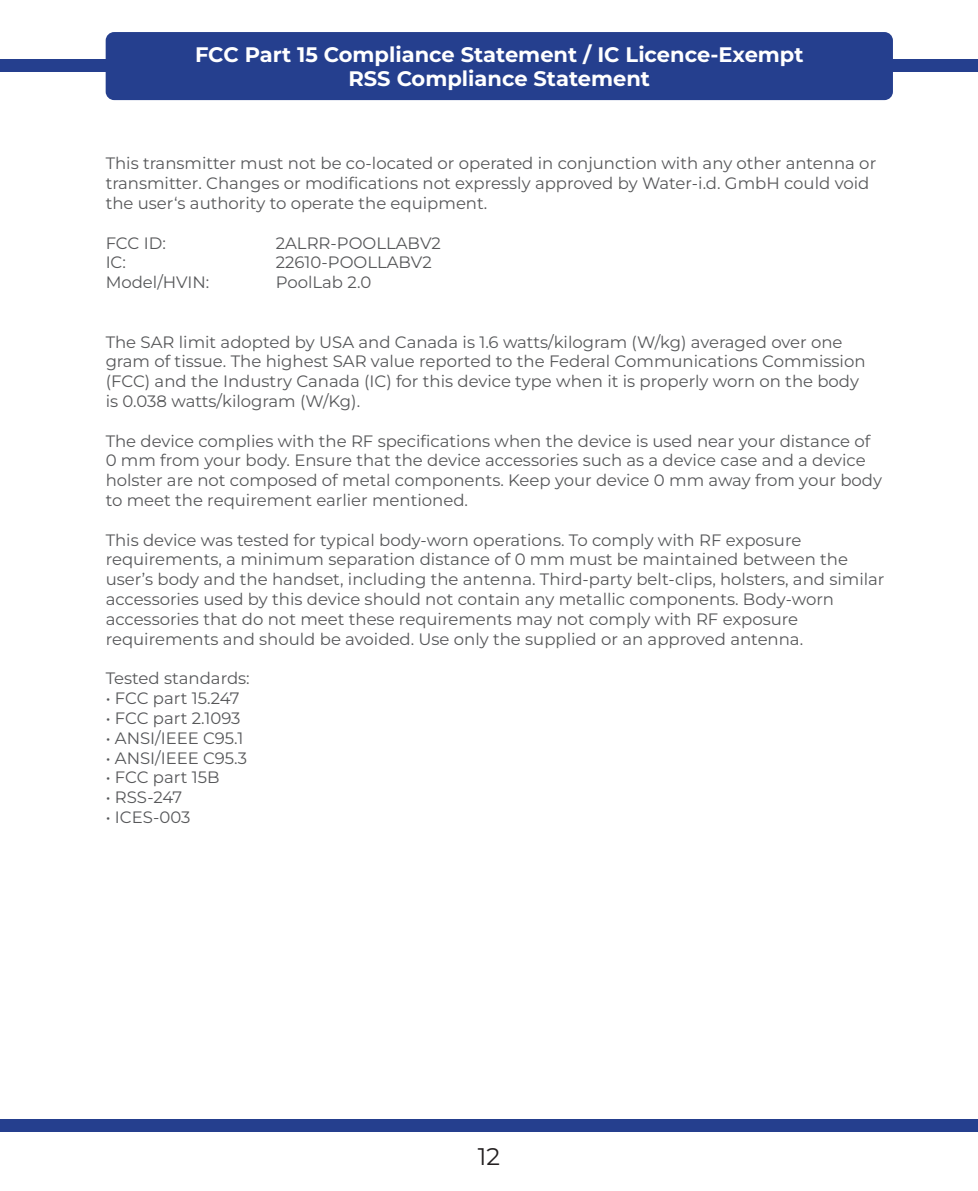
<style>
.page{position:relative;width:978px;height:1191px;background:#fff}
.page>*{position:absolute;margin:0;border:0;box-sizing:border-box;transform-origin:0 0}
.t1{font:24px "Montserrat";color:#231f20}
.t2{font:700 21px "Montserrat";color:#fff}
.t3{font:16.5px/19.8px "Montserrat";color:#57585a}
</style>
<div class="page">
<div style="left:0;top:60px;width:978px;height:12px;background:#253f8e"></div>
<div style="left:0;top:1119px;width:978px;height:12px;background:#253f8e"></div>
<div style="left:106px;top:32px;width:787px;height:68px;background:#253f8e;border-radius:9px"></div>
<p class="t2" style="left:195px;top:40px;width:610px">FCC Part 15 Compliance Statement / IC Licence-Exempt</p>
<p class="t2" style="left:348px;top:64px;width:303px">RSS Compliance Statement</p>
<p class="t3" style="left:106px;top:153px;width:772px">This transmitter must not be co-located or operated in conjunction with any other antenna or transmitter. Changes or modifications not expressly approved by Water-i.d. GmbH could void the user‘s authority to operate the equipment.</p>
<p class="t3" style="left:106px;top:232px;width:62px">FCC ID:</p>
<p class="t3" style="left:276px;top:232px;width:167px">2ALRR-POOLLABV2</p>
<p class="t3" style="left:106px;top:252px;width:22px">IC:</p>
<p class="t3" style="left:276px;top:252px;width:158px">22610-POOLLABV2</p>
<p class="t3" style="left:106px;top:272px;width:105px">Model/HVIN:</p>
<p class="t3" style="left:276px;top:272px;width:97px">PoolLab 2.0</p>
<p class="t3" style="left:106px;top:331px;width:738px">The SAR limit adopted by USA and Canada is 1.6 watts/kilogram (W/kg) averaged over one</p>
<p class="t3" style="left:106px;top:351px;width:761px">gram of tissue. The highest SAR value reported to the Federal Communications Commission (FCC) and the Industry Canada (IC) for this device type when it is properly worn on the body</p>
<p class="t3" style="left:106px;top:391px;width:256px">is 0.038 watts/kilogram (W/Kg).</p>
<p class="t3" style="left:106px;top:430px;width:778px">The device complies with the RF specifications when the device is used near your distance of 0 mm from your body. Ensure that the device accessories such as a device case and a device holster are not composed of metal components. Keep your device 0 mm away from your body to meet the requirement earlier mentioned.</p>
<p class="t3" style="left:106px;top:529px;width:780px">This device was tested for typical body-worn operations. To comply with RF exposure requirements, a minimum separation distance of 0 mm must be maintained between the user’s body and the handset, including the antenna. Third-party belt-clips, holsters, and similar accessories used by this device should not contain any metallic components. Body‑worn accessories that do not meet these requirements may not comply with RF exposure requirements and should be avoided. Use only the supplied or an approved antenna.</p>
<p class="t3" style="left:106px;top:668px;width:146px">Tested standards:</p>
<p class="t3" style="left:106px;top:688px;width:135px">• FCC part 15.247</p>
<p class="t3" style="left:106px;top:707px;width:136px">• FCC part 2.1093</p>
<p class="t3" style="left:106px;top:727px;width:139px">• ANSI/IEEE C95.1</p>
<p class="t3" style="left:106px;top:747px;width:143px">• ANSI/IEEE C95.3</p>
<p class="t3" style="left:106px;top:767px;width:115px">• FCC part 15B</p>
<p class="t3" style="left:106px;top:787px;width:78px">• RSS-247</p>
<p class="t3" style="left:106px;top:806px;width:86px">• ICES-003</p>
<h1 class="t1" style="left:478px;top:1140px;width:24px">12</h1>
</div>
